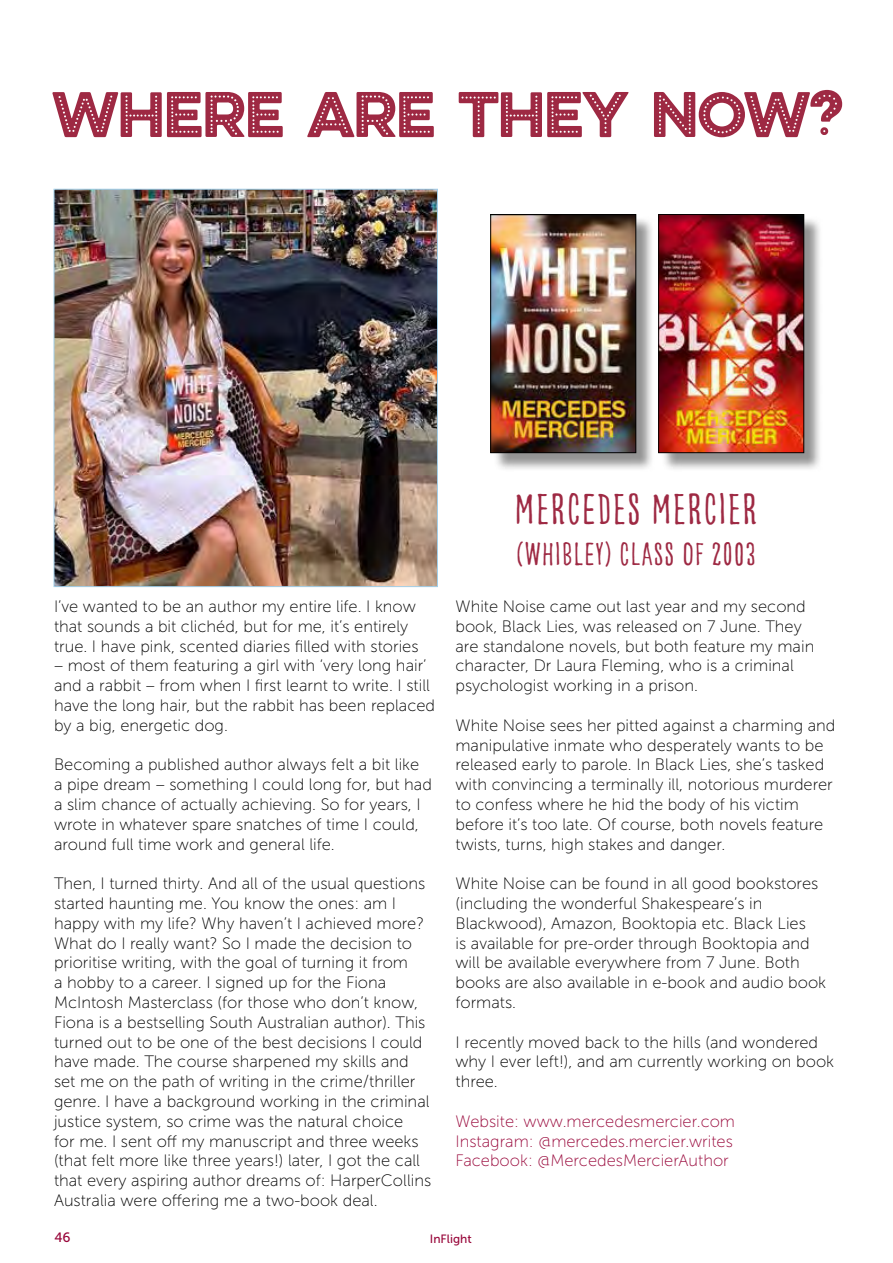
<style>
.page{position:relative;width:893px;height:1263px;background:#fff}
.page>*{position:absolute;margin:0;border:0;box-sizing:border-box;transform-origin:0 0}
.t1{font:64.5px "DISCHOUSE Regular";color:#9e2943}
.t2{font:46.5px "Goodlife Sans Condensed";color:#9e2943}
.t3{font:34.5px "Goodlife Sans Condensed";color:#9e2943}
.t4{font:16.5px/19.8px "Museo Sans 100";color:#000}
.t5{font:16.5px/19.8px "Museo Sans 100";color:#980539}
.t6{font:13.5px "Museo Sans 500";color:#980539}
.t7{font:12px "Museo Sans 500";color:#980539}
</style>
<div class="page">
<img style="left:56px;top:191px;width:380px;height:394px">
<div style="left:54px;top:189px;width:384px;height:398px;border:1px solid #a2cfe9"></div>
<div style="left:493px;top:216px;width:162px;height:256px;background:#000;opacity:.43"></div>
<img style="left:492px;top:216px;width:142px;height:235px">
<div style="left:490px;top:214px;width:146px;height:239px;border:1px solid #000"></div>
<div style="left:661px;top:216px;width:162px;height:256px;background:#000;opacity:.43"></div>
<img style="left:660px;top:216px;width:142px;height:235px">
<div style="left:658px;top:214px;width:146px;height:239px;border:1px solid #000"></div>
<h1 class="t1" style="left:53px;top:85px;width:792px">WHERE ARE THEY NOW?</h1>
<p class="t4" style="left:54px;top:597px;width:366px">I’ve wanted to be an author my entire life. I know that sounds a bit clichéd, but for me, it’s entirely true. I have pink, scented diaries filled with stories</p>
<p class="t4" style="left:54px;top:656px;width:383px">– most of them featuring a girl with ‘very long hair’ and a rabbit – from when I first learnt to write. I still have the long hair, but the rabbit has been replaced by a big, energetic dog.</p>
<p class="t4" style="left:54px;top:755px;width:379px">Becoming a published author always felt a bit like<br>a pipe dream – something I could long for, but had a slim chance of actually achieving. So for years, I wrote in whatever spare snatches of time I could, around full time work and general life.</p>
<p class="t4" style="left:54px;top:874px;width:379px">Then, I turned thirty. And all of the usual questions started haunting me. You know the ones: am I happy with my life? Why haven’t I achieved more?<br>What do I really want? So I made the decision to prioritise writing, with the goal of turning it from<br>a hobby to a career. I signed up for the Fiona McIntosh Masterclass (for those who don’t know, Fiona is a bestselling South Australian author). This turned out to be one of the best decisions I could have made. The course sharpened my skills and set me on the path of writing in the crime/thriller genre. I have a background working in the criminal justice system, so crime was the natural choice<br>for me. I sent off my manuscript and three weeks (that felt more like three years!) later, I got the call that every aspiring author dreams of: HarperCollins Australia were offering me a two-book deal.</p>
<h2 class="t2" style="left:514px;top:483px;width:246px">MERCEDES MERCIER</h2>
<h3 class="t3" style="left:516px;top:535px;width:242px">(WHIBLEY) CLASS OF 2003</h3>
<p class="t4" style="left:455px;top:597px;width:360px">White Noise came out last year and my second book, Black Lies, was released on 7 June. They are standalone novels, but both feature my main character, Dr Laura Fleming, who is a criminal psychologist working in a prison.</p>
<p class="t4" style="left:455px;top:715px;width:381px">White Noise sees her pitted against a charming and manipulative inmate who desperately wants to be released early to parole. In Black Lies, she’s tasked with convincing a terminally ill, notorious murderer to confess where he hid the body of his victim before it’s too late. Of course, both novels feature twists, turns, high stakes and danger.</p>
<p class="t4" style="left:455px;top:874px;width:372px">White Noise can be found in all good bookstores (including the wonderful Shakespeare’s in Blackwood), Amazon, Booktopia etc. Black Lies<br>is available for pre-order through Booktopia and will be available everywhere from 7 June. Both books are also available in e-book and audio book formats.</p>
<p class="t4" style="left:455px;top:1032px;width:380px">I recently moved back to the hills (and wondered why I ever left!), and am currently working on book three.</p>
<p class="t5" style="left:455px;top:1111px;width:281px">Website: www.mercedesmercier.com<br>Instagram: @mercedes.mercier.writes<br>Facebook: @MercedesMercierAuthor</p>
<p class="t6" style="left:54px;top:1230px;width:18px">46</p>
<p class="t7" style="left:430px;top:1232px;width:43px">InFlight</p>
</div>
